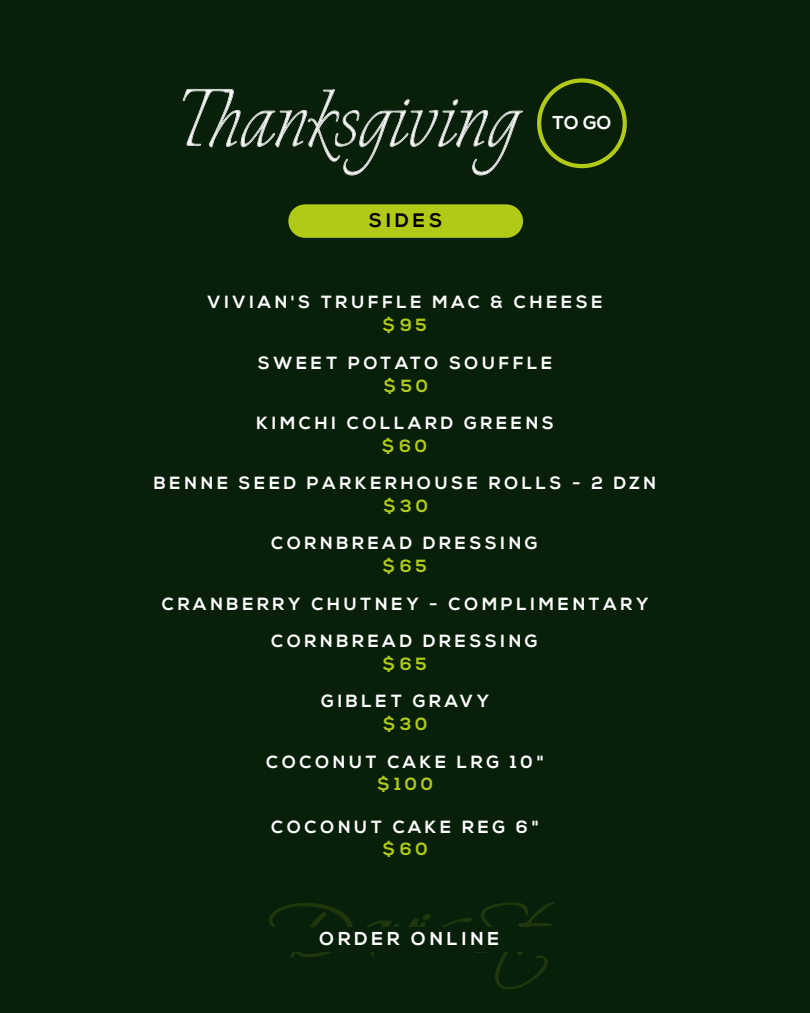
<style>
.page{position:relative;width:810px;height:1013px;background:#fff}
.page>*{position:absolute;margin:0;border:0;box-sizing:border-box;transform-origin:0 0}
.t1{font:103.9px "Explora";letter-spacing:.015em;color:#fff}
.t2{font:700 19.5px "Nexa";letter-spacing:.21em;color:#000}
.t3{font:700 18.6px "Nexa";letter-spacing:.21em;color:#fff}
.t4{font:700 17.6px "Nexa";letter-spacing:.21em;color:#fff}
.t5{font:700 17.6px "Nexa";letter-spacing:.21em;color:#b1ca18}
</style>
<div class="page">
<div style="left:0;top:0;width:810px;height:1012px;background:#082009"></div>
<svg style="left:183px;top:89px;width:340px;height:86px"></svg>
<div style="left:537px;top:78px;width:90px;height:90px;border:4px solid #b1ca18;border-radius:50%"></div>
<svg style="left:288px;top:204px;width:235px;height:34px"></svg>
<img style="left:269px;top:902px;width:286px;height:87px">
<div style="left:271px;top:927px;width:281px;height:25px;background:#082009"></div>
<h1 class="t1" style="left:183px;top:48px;width:336px">Thanksgiving</h1>
<p class="t2" style="left:369px;top:209px;width:75px">SIDES</p>
<p class="t3" style="left:552px;top:112px;width:61px">TO GO</p>
<p class="t4" style="left:207px;top:292px;width:397px">VIVIAN'S TRUFFLE MAC &amp; CHEESE</p>
<p class="t5" style="left:383px;top:315px;width:46px">$95</p>
<p class="t4" style="left:258px;top:352px;width:296px">SWEET POTATO SOUFFLE</p>
<p class="t5" style="left:384px;top:375px;width:46px">$50</p>
<p class="t4" style="left:257px;top:413px;width:299px">KIMCHI COLLARD GREENS</p>
<p class="t5" style="left:382px;top:435px;width:47px">$60</p>
<p class="t4" style="left:154px;top:473px;width:504px">BENNE SEED PARKERHOUSE ROLLS - 2 DZN</p>
<p class="t5" style="left:383px;top:495px;width:46px">$30</p>
<p class="t4" style="left:271px;top:533px;width:268px">CORNBREAD DRESSING</p>
<p class="t5" style="left:383px;top:556px;width:46px">$65</p>
<p class="t4" style="left:162px;top:593px;width:488px">CRANBERRY CHUTNEY - COMPLIMENTARY</p>
<p class="t4" style="left:271px;top:631px;width:268px">CORNBREAD DRESSING</p>
<p class="t5" style="left:383px;top:653px;width:46px">$65</p>
<p class="t4" style="left:321px;top:691px;width:169px">GIBLET GRAVY</p>
<p class="t5" style="left:383px;top:714px;width:46px">$30</p>
<p class="t4" style="left:266px;top:751px;width:279px">COCONUT CAKE LRG 10"</p>
<p class="t5" style="left:377px;top:774px;width:57px">$100</p>
<p class="t4" style="left:271px;top:816px;width:269px">COCONUT CAKE REG 6"</p>
<p class="t5" style="left:383px;top:839px;width:47px">$60</p>
<p class="t3" style="left:320px;top:928px;width:181px">ORDER ONLINE</p>
</div>
